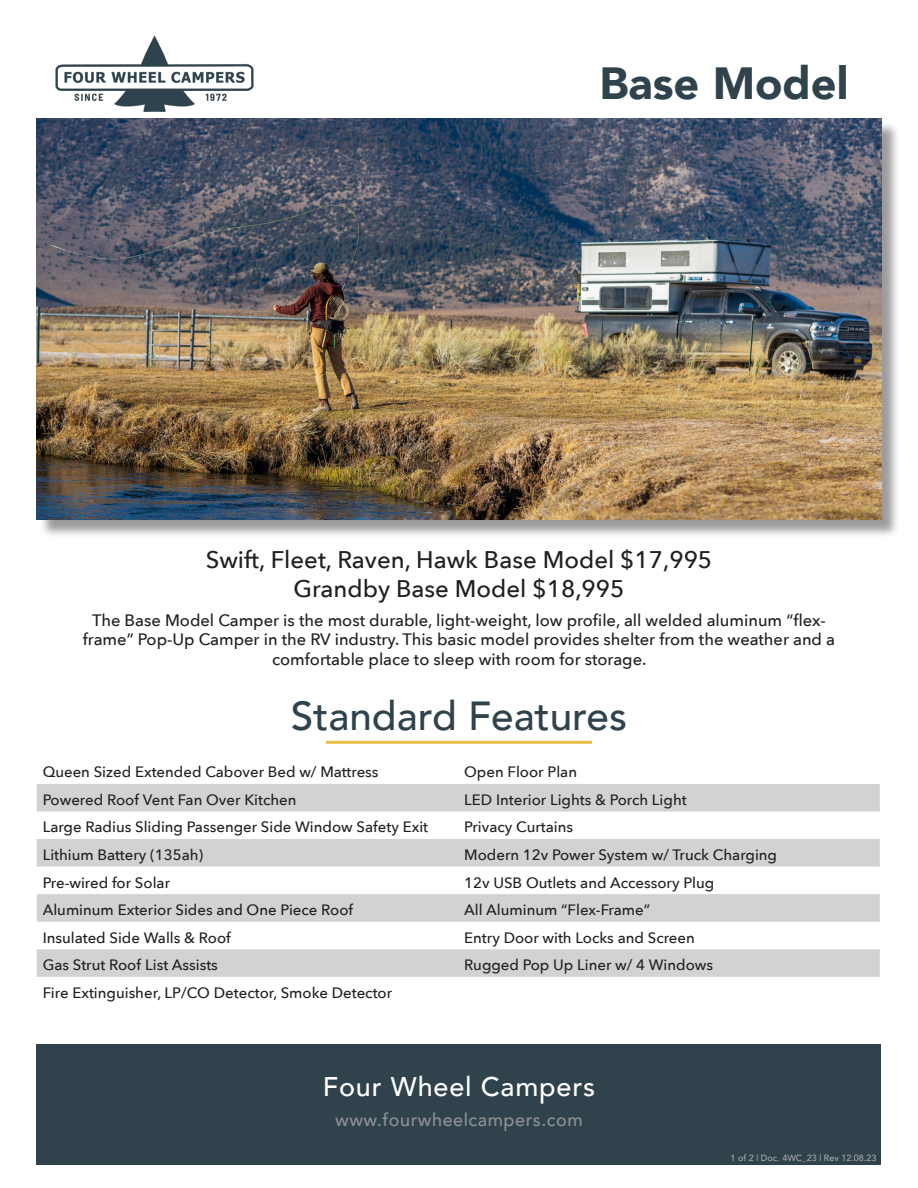
<style>
.page{position:relative;width:918px;height:1188px;background:#fff}
.page>*{position:absolute;margin:0;border:0;box-sizing:border-box;transform-origin:0 0}
.t1{font:900 45px "Avenir";color:#30434c}
.t2{font:500 40.5px "Avenir";color:#30434c}
.t3{font:500 27px "Avenir";letter-spacing:.03em;color:#fff}
.t4{font:500 24px "Avenir Next";color:#231f20}
.t5{font:500 18px "Avenir";letter-spacing:.03em;color:#8f9194}
.t6{font:500 16.5px/19.8px "Avenir Next";color:#231f20;text-align:center}
.t7{font:500 15px "Avenir Next";color:#231f20}
.t8{font:500 9px "Avenir";color:#a8a9ad}
</style>
<div class="page">
<div style="left:39px;top:121px;width:861px;height:417px;background:#231f20;opacity:.45"></div>
<img style="left:37px;top:118px;width:844px;height:401px">
<div style="left:37px;top:1044px;width:844px;height:121px;background:#30434c"></div>
<img style="left:55px;top:35px;width:199px;height:77px">
<hr style="left:326px;top:741px;width:266px;height:3px;background:#e7bd43">
<svg style="left:37px;top:784px;width:843px;height:193px;fill:#d1d2d4"></svg>
<p class="t1" style="left:599px;top:45px;width:251px">Base Model</p>
<p class="t4" style="left:206px;top:539px;width:508px">Swift, Fleet, Raven, Hawk Base Model $17,995</p>
<p class="t4" style="left:294px;top:568px;width:332px">Grandby Base Model $18,995</p>
<p class="t6" style="left:83px;top:609px;width:754px">The Base Model Camper is the most durable, light-weight, low profile, all welded aluminum “flex&shy;frame” Pop-Up Camper in the RV industry. This basic model provides shelter from the weather and a comfortable place to sleep with room for storage.</p>
<p class="t2" style="left:291px;top:681px;width:338px">Standard Features</p>
<p class="t7" style="left:43px;top:759px;width:337px">Queen Sized Extended Cabover Bed w/ Mattress</p>
<p class="t7" style="left:464px;top:759px;width:114px">Open Floor Plan</p>
<p class="t7" style="left:43px;top:787px;width:255px">Powered Roof Vent Fan Over Kitchen</p>
<p class="t7" style="left:464px;top:787px;width:224px">LED Interior Lights &amp; Porch Light</p>
<p class="t7" style="left:43px;top:815px;width:387px">Large Radius Sliding Passenger Side Window Safety Exit</p>
<p class="t7" style="left:464px;top:815px;width:110px">Privacy Curtains</p>
<p class="t7" style="left:43px;top:842px;width:162px">Lithium Battery (135ah)</p>
<p class="t7" style="left:464px;top:842px;width:314px">Modern 12v Power System w/ Truck Charging</p>
<p class="t7" style="left:43px;top:870px;width:129px">Pre-wired for Solar</p>
<p class="t7" style="left:464px;top:870px;width:252px">12v USB Outlets and Accessory Plug</p>
<p class="t7" style="left:43px;top:897px;width:312px">Aluminum Exterior Sides and One Piece Roof</p>
<p class="t7" style="left:464px;top:897px;width:188px">All Aluminum “Flex-Frame”</p>
<p class="t7" style="left:43px;top:925px;width:190px">Insulated Side Walls &amp; Roof</p>
<p class="t7" style="left:464px;top:925px;width:232px">Entry Door with Locks and Screen</p>
<p class="t7" style="left:43px;top:952px;width:177px">Gas Strut Roof List Assists</p>
<p class="t7" style="left:464px;top:952px;width:250px">Rugged Pop Up Liner w/ 4 Windows</p>
<p class="t7" style="left:43px;top:980px;width:351px">Fire Extinguisher, LP/CO Detector, Smoke Detector</p>
<p class="t3" style="left:323px;top:1063px;width:274px">Four Wheel Campers</p>
<p class="t5" style="left:335px;top:1104px;width:249px">www.fourwheelcampers.com</p>
<p class="t8" style="left:731px;top:1150px;width:147px">1 of 2 | Doc. 4WC_23 | Rev 12.08.23</p>
</div>
